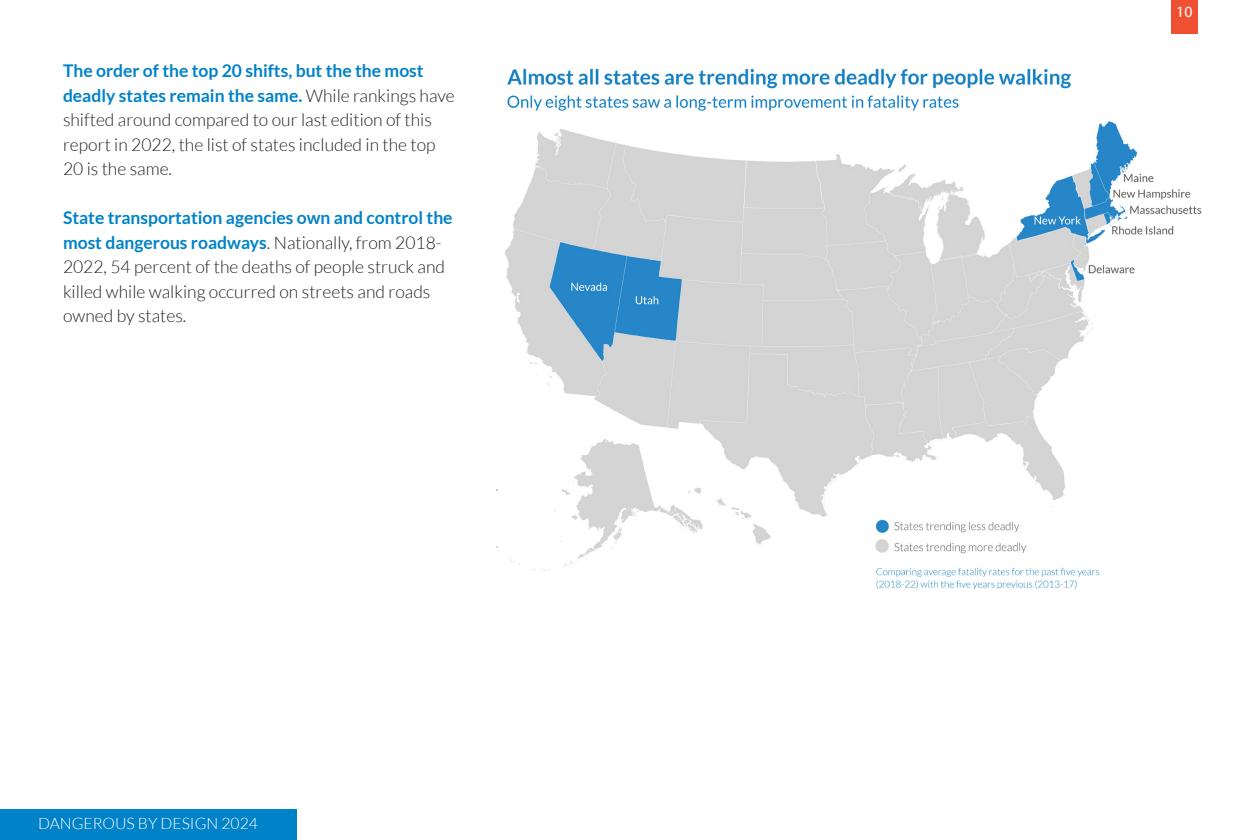
<style>
.page{position:relative;width:1260px;height:840px;background:#fff}
.page>*{position:absolute;margin:0;border:0;box-sizing:border-box;transform-origin:0 0}
.Body_Text{font:300 17.5px/24.5px "Lato";color:#231f20}
.t1{font:300 15.75px "Lato";color:#fff}
.t2{font:15.75px "Myriad Pro";color:#fff}
.s1{font-weight:700;color:#0082c8}
</style>
<div class="page">
<div style="left:1172px;top:0;width:26px;height:34px;background:#ef5032"></div>
<div style="left:0;top:810px;width:296px;height:30px;background:#0082c8"></div>
<img style="left:496px;top:68px;width:706px;height:522px">
<p class="Body_Text" style="left:63px;top:59px;width:393px"><span class="s1">The order of the top 20 shifts, but the the most deadly states remain the same.</span> While rankings have shifted around compared to our last edition of this report in 2022, the list of states included in the top 20 is the same.</p>
<p class="Body_Text" style="left:63px;top:206px;width:391px"><span class="s1">State transportation agencies own and control the most dangerous roadways</span>. Nationally, from 2018- 2022, 54 percent of the deaths of people struck and killed while walking occurred on streets and roads owned by states.</p>
<p class="t1" style="left:38px;top:815px;width:221px">DANGEROUS BY DESIGN 2024</p>
<p class="t2" style="left:1176px;top:2px;width:18px">10</p>
<p class="t2" style="left:1177px;top:12px;width:18px">10</p>
</div>
